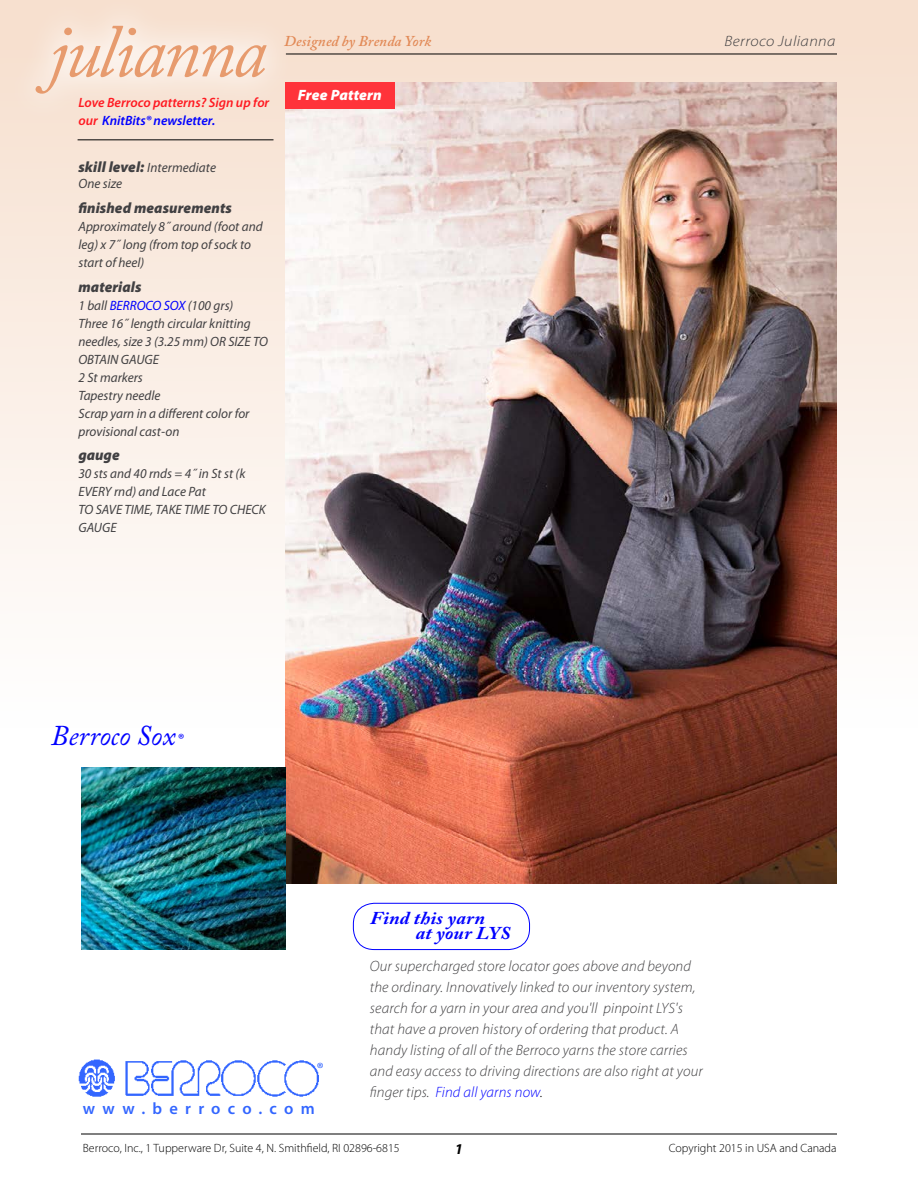
<style>
.page{position:relative;width:918px;height:1188px;background:#fff}
.page>*{position:absolute;margin:0;border:0;box-sizing:border-box;transform-origin:0 0}
.t1{font:italic 75px "Adobe Caslon Pro";letter-spacing:-.035em;color:#e79b6e}
.t2{font:italic 28.5px "Adobe Caslon Pro";color:#00f}
.t3{font:italic 700 18px/15.8px "Adobe Caslon Pro";letter-spacing:.01em;color:#00f;scale:1.1 1}
.t4{font:600 16.5px "Myriad Pro";letter-spacing:.44em;color:#36f}
.t5{font:16.5px "Myriad Pro";color:#36f}
.t6{font:italic 300 15px/21px "Myriad Pro";letter-spacing:.01em;color:#414042}
.t7{font:italic 900 15px "Myriad Pro";letter-spacing:.005em;color:#414042}
.t8{font:italic 900 15px "Myriad Pro";letter-spacing:.01em;color:#fff}
.t9{font:italic 600 15px "Adobe Caslon Pro";letter-spacing:.005em;color:#e28a57}
.t10{font:italic 300 15px "Myriad Pro";letter-spacing:.01em;color:#414042;scale:1.1 1}
.t11{font:italic 700 15px "Myriad Pro";color:#000}
.t12{font:italic 13.5px/18px "Myriad Pro";color:#414042}
.t13{font:italic 600 13.5px/18px "Myriad Pro";color:#ff1a22}
.t14{font:300 12px "Myriad Pro";color:#000}
.s1{color:#00f}
.s2{font-weight:900;font-size:15px}
.s3{font-family:"Myriad Pro";font-style:normal;font-size:15px}
.s4{color:#000}
</style>
<div class="page">
<img style="left:78px;top:1059px;width:241px;height:38px">
<div style="left:0;top:0;width:918px;height:728px;background:linear-gradient(to bottom,#f6decc,#feffff)"></div>
<hr style="left:81px;top:1134px;width:756px;height:1px;background:#000">
<hr style="left:286px;top:54px;width:551px;height:1px;background:#000">
<div style="left:6px;top:0;width:290px;height:123px;background:#fff;opacity:.72"></div>
<hr style="left:78px;top:140px;width:196px;height:1px;background:#000">
<div style="left:353px;top:903px;width:177px;height:47px;border:1px solid #00f;border-radius:21px"></div>
<img style="left:285px;top:83px;width:552px;height:800px">
<img style="left:81px;top:767px;width:204px;height:183px">
<div style="left:285px;top:83px;width:109px;height:26px;background:#ff333a"></div>
<h1 class="t1" style="left:48px;top:7px;width:220px">julianna</h1>
<p class="t13" style="left:78px;top:93px;width:192px">Love Berroco patterns? Sign up for our <span class="s1">KnitBits® newsletter.</span></p>
<p class="t12" style="left:78px;top:159px;width:139px;line-height:16.5px"><span class="s2">skill level:</span> Intermediate<br>One size</p>
<p class="t7" style="left:78px;top:198px;width:155px">finished measurements</p>
<p class="t12" style="left:78px;top:217px;width:186px">Approximately 8˝ around (foot and leg) x 7˝ long (from top of sock to start of heel)</p>
<p class="t7" style="left:78px;top:277px;width:65px">materials</p>
<p class="t12" style="left:78px;top:296px;width:191px">1 ball <span class="s1">BERROCO SOX</span> (100 grs)<br>Three 16˝ length circular knitting needles, size 3 (3.25 mm) OR SIZE TO<br>OBTAIN GAUGE<br>2 St markers<br>Tapestry needle<br>Scrap yarn in a different color for provisional cast-on</p>
<p class="t7" style="left:78px;top:445px;width:43px">gauge</p>
<p class="t12" style="left:78px;top:465px;width:189px">30 sts and 40 rnds = 4˝ in St st (k<br>EVERY rnd) and Lace Pat<br>TO SAVE TIME, TAKE TIME TO CHECK<br>GAUGE</p>
<p class="t9" style="left:284px;top:32px;width:149px">Designed by Brenda York</p>
<p class="t8" style="left:298px;top:85px;width:86px">Free Pattern</p>
<p class="t8" style="left:332px;top:85px;width:86px">Free Pattern</p>
<h2 class="t2" style="left:51px;top:719px;width:135px">Berroco Sox <span class="s3">®</span></h2>
<h3 class="t3" style="left:416px;top:910px;width:88px;text-indent:-46px">Find this yarn<br>at your LYS</h3>
<p class="t10" style="left:724px;top:32px;width:102px">Berroco Julianna</p>
<p class="t6" style="left:370px;top:956px;width:334px">Our supercharged store locator goes above and beyond the ordinary. Innovatively linked to our inventory system, search for a yarn in your area and you'll pinpoint LYS's that have a proven history of ordering that product. A handy listing of all of the Berroco yarns the store carries and easy access to driving directions are also right at your finger tips. <span class="s1">Find all yarns now</span><span class="s4">.</span></p>
<p class="t5" style="left:317px;top:1058px;width:8px">®</p>
<p class="t4" style="left:83px;top:1098px;width:234px">www.berroco.com</p>
<p class="t14" style="left:83px;top:1140px;width:318px">Berroco, Inc., 1 Tupperware Dr, Suite 4, N. Smithfield, RI 02896-6815</p>
<p class="t11" style="left:455px;top:1139px;width:10px">1</p>
<p class="t14" style="left:669px;top:1140px;width:169px">Copyright 2015 in USA and Canada</p>
</div>
